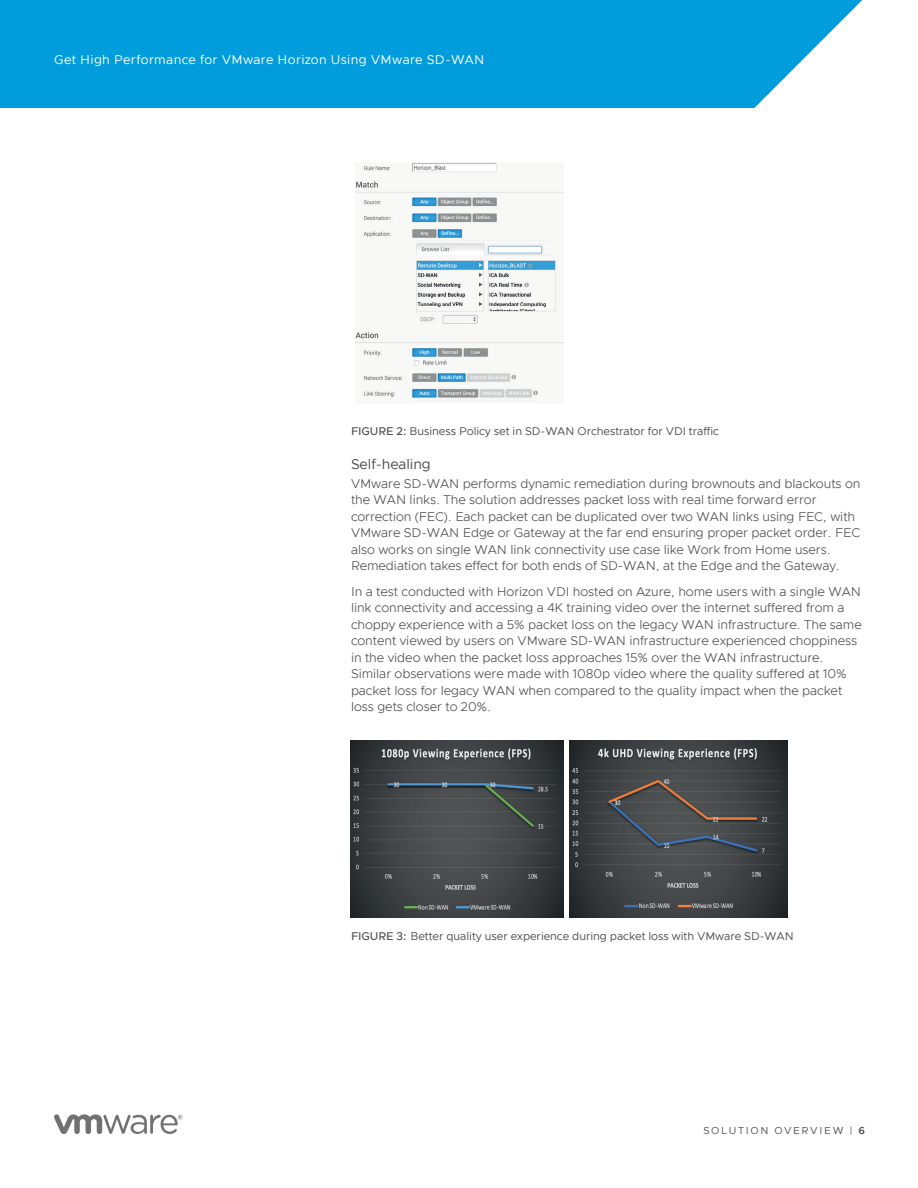
<style>
.page{position:relative;width:918px;height:1188px;background:#fff}
.page>*{position:absolute;margin:0;border:0;box-sizing:border-box;transform-origin:0 0}
._4a__SUBHEAD_2{font:14.25px "Metropolis";letter-spacing:-.005em;color:#4b4c4d}
._3a__BODY_TEXT{font:300 12.75px/16.5px "Metropolis";letter-spacing:-.005em;color:#4b4c4d}
.t1{font:12.75px "Metropolis";letter-spacing:.025em;color:#fff}
._4a__SUBHEAD_2-2{font:11.25px "Metropolis";letter-spacing:-.005em;color:#4b4c4d}
.t2{font:10.2px "Metropolis";letter-spacing:.165em;color:#4b4c4d}
.s1{font-weight:500}
.s2{font-weight:600}
</style>
<div class="page">
<svg style="left:54px;top:1114px;width:129px;height:20px"></svg>
<div style="left:0;top:0;width:863px;height:108px;background:#009cdc"></div>
<img style="left:355px;top:163px;width:209px;height:238px">
<img style="left:350px;top:740px;width:213px;height:178px">
<img style="left:569px;top:740px;width:218px;height:177px">
<p class="t1" style="left:54px;top:52px;width:432px">Get High Performance for VMware Horizon Using VMware SD-WAN</p>
<p class="_4a__SUBHEAD_2-2" style="left:351px;top:424px;width:370px"><span class="s1">FIGURE 2:</span> Business Policy set in SD-WAN Orchestrator for VDI traffic</p>
<p class="_4a__SUBHEAD_2" style="left:351px;top:456px;width:81px">Self-healing</p>
<p class="_3a__BODY_TEXT" style="left:351px;top:475px;width:511px">VMware SD-WAN performs dynamic remediation during brownouts and blackouts on the WAN links. The solution addresses packet loss with real time forward error correction (FEC). Each packet can be duplicated over two WAN links using FEC, with VMware SD-WAN Edge or Gateway at the far end ensuring proper packet order. FEC also works on single WAN link connectivity use case like Work from Home users.<br>Remediation takes effect for both ends of SD-WAN, at the Edge and the Gateway.</p>
<p class="_3a__BODY_TEXT" style="left:351px;top:583px;width:512px">In a test conducted with Horizon VDI hosted on Azure, home users with a single WAN link connectivity and accessing a 4K training video over the internet suffered from a choppy experience with a 5% packet loss on the legacy WAN infrastructure. The same content viewed by users on VMware SD-WAN infrastructure experienced choppiness in the video when the packet loss approaches 15% over the WAN infrastructure.<br>Similar observations were made with 1080p video where the quality suffered at 10% packet loss for legacy WAN when compared to the quality impact when the packet loss gets closer to 20%.</p>
<p class="_4a__SUBHEAD_2-2" style="left:351px;top:929px;width:444px"><span class="s1">FIGURE 3:</span> Better quality user experience during packet loss with VMware SD-WAN</p>
<p class="t2" style="left:703px;top:1124px;width:163px">SOLUTION OVERVIEW | <span class="s2">6</span></p>
</div>
